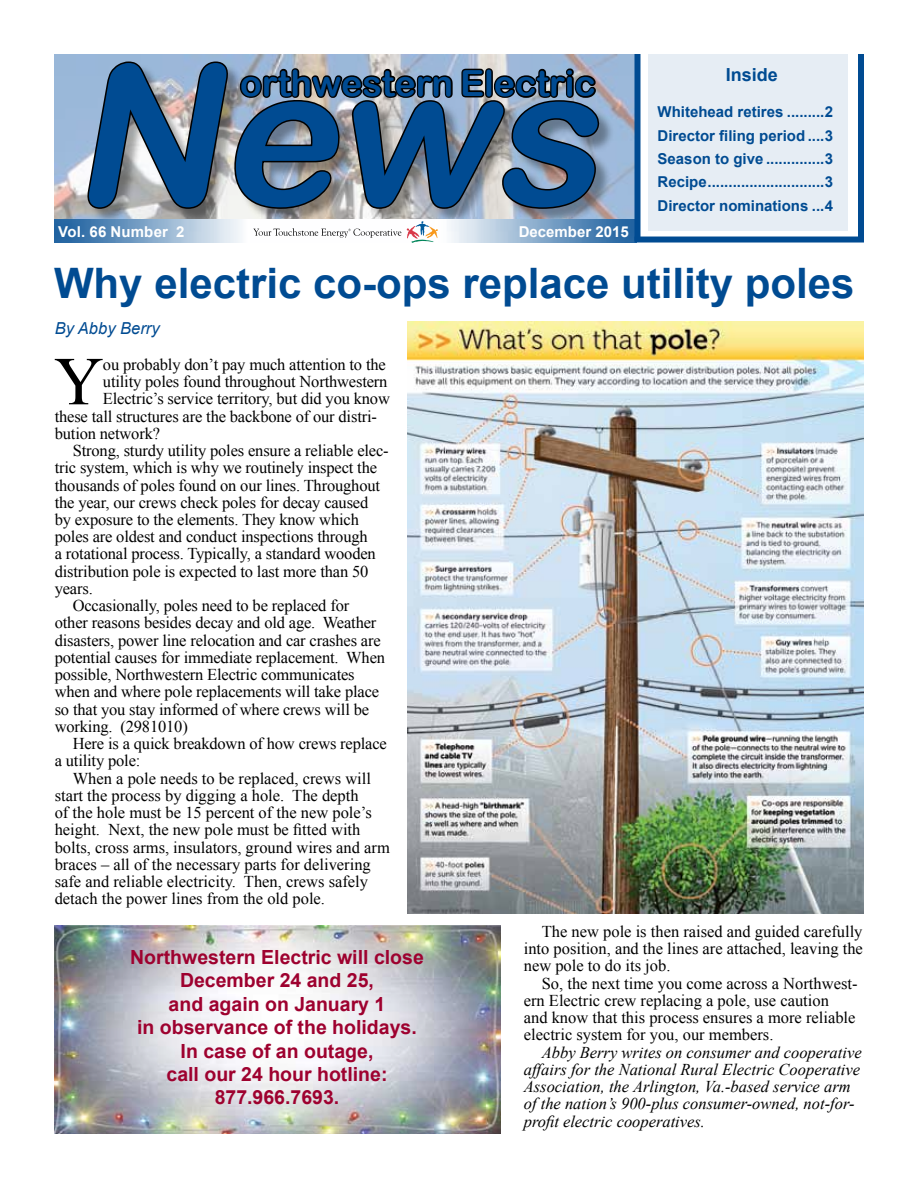
<style>
.page{position:relative;width:918px;height:1188px;background:#fff}
.page>*{position:absolute;margin:0;border:0;box-sizing:border-box;transform-origin:0 0}
.t1{font:italic 195px "Arial Rounded MT Bold";color:#004b92}
.t2{font:68.55px "Times New Roman";color:#000}
.t3{font:700 42px "Arial";color:#004b92}
.t4{font:36px "Arial Rounded MT Bold";color:#004b92}
.t5{font:700 19.5px/23.4px "Arial";color:#9e012f;text-align:center}
.t6{font:700 18px "Arial";color:#004b92}
.t7{font:16.5px/17.2px "Times New Roman";letter-spacing:-.01em;color:#000;text-align:justify}
.t8{font:italic 16.5px/17.2px "Times New Roman";color:#000}
.t9{font:italic 16.5px "Arial";color:#004b92}
.t10{font:700 15px/23.4px "Arial";color:#004b92;text-align:justify}
.t11{font:700 15px "Arial";color:#fff}
</style>
<div class="page">
<img style="left:54px;top:54px;width:580px;height:166px">
<div style="left:89px;top:63px;width:525px;height:162px;background:#000;opacity:.35"></div>
<img style="left:85px;top:59px;width:516px;height:152px">
<img style="left:54px;top:220px;width:580px;height:22px">
<svg style="left:253px;top:221px;width:185px;height:22px"></svg>
<div style="left:649px;top:54px;width:199px;height:176px;background:#e6edf4"></div>
<div style="left:634px;top:54px;width:6px;height:187px;background:#004b92"></div>
<div style="left:634px;top:237px;width:230px;height:6px;background:#004b92"></div>
<div style="left:858px;top:54px;width:6px;height:185px;background:#004b92"></div>
<img style="left:54px;top:926px;width:446px;height:208px">
<img style="left:407px;top:322px;width:457px;height:592px">
<h1 class="t1" style="left:71px;top:20px;width:567px">News</h1>
<h3 class="t4" style="left:240px;top:62px;width:358px">orthwestern Electric</h3>
<p class="t11" style="left:58px;top:221px;width:128px">Vol. 66 Number 2</p>
<p class="t11" style="left:519px;top:221px;width:112px">December 2015</p>
<p class="t6" style="left:726px;top:63px;width:54px">Inside</p>
<p class="t10" style="left:658px;top:101px;width:177px">Whitehead retires .........2<br>Director filing period ....3<br>Season to give ..............3<br>Recipe............................3<br>Director nominations ...4</p>
<h3 class="t3" style="left:54px;top:256px;width:802px">Why electric co-ops replace utility poles</h3>
<p class="t9" style="left:55px;top:318px;width:106px">By Abby Berry</p>
<h2 class="t2" style="left:54px;top:335px;width:51px">Y</h2>
<p class="t7" style="left:103px;top:355px;width:284px">ou probably don’t pay much attention to the</p>
<p class="t7" style="left:103px;top:373px;width:286px">utility poles found throughout Northwestern</p>
<p class="t7" style="left:103px;top:390px;width:288px">Electric’s service territory, but did you know</p>
<p class="t7" style="left:55px;top:407px;width:324px">these tall structures are the backbone of our distri-</p>
<p class="t7" style="left:55px;top:424px;width:107px">bution network?</p>
<p class="t7" style="left:73px;top:442px;width:318px">Strong, sturdy utility poles ensure a reliable elec-</p>
<p class="t7" style="left:55px;top:459px;width:324px">tric system, which is why we routinely inspect the</p>
<p class="t7" style="left:55px;top:476px;width:327px">thousands of poles found on our lines. Throughout</p>
<p class="t7" style="left:55px;top:493px;width:315px">the year, our crews check poles for decay caused</p>
<p class="t7" style="left:55px;top:511px;width:306px">by exposure to the elements. They know which</p>
<p class="t7" style="left:55px;top:528px;width:315px">poles are oldest and conduct inspections through</p>
<p class="t7" style="left:55px;top:545px;width:323px">a rotational process. Typically, a standard wooden</p>
<p class="t7" style="left:55px;top:562px;width:315px">distribution pole is expected to last more than 50</p>
<p class="t7" style="left:55px;top:580px;width:40px">years.</p>
<p class="t7" style="left:73px;top:597px;width:278px">Occasionally, poles need to be replaced for</p>
<p class="t7" style="left:55px;top:614px;width:323px">other reasons besides decay and old age. Weather</p>
<p class="t7" style="left:55px;top:631px;width:328px">disasters, power line relocation and car crashes are</p>
<p class="t7" style="left:55px;top:649px;width:332px">potential causes for immediate replacement. When</p>
<p class="t7" style="left:55px;top:666px;width:301px">possible, Northwestern Electric communicates</p>
<p class="t7" style="left:55px;top:683px;width:326px">when and where pole replacements will take place</p>
<p class="t7" style="left:55px;top:700px;width:316px">so that you stay informed of where crews will be</p>
<p class="t7" style="left:55px;top:718px;width:135px">working. (2981010)</p>
<p class="t7" style="left:73px;top:735px;width:316px">Here is a quick breakdown of how crews replace</p>
<p class="t7" style="left:55px;top:752px;width:87px">a utility pole:</p>
<p class="t7" style="left:73px;top:769px;width:300px">When a pole needs to be replaced, crews will</p>
<p class="t7" style="left:55px;top:786px;width:305px">start the process by digging a hole. The depth</p>
<p class="t7" style="left:55px;top:804px;width:319px">of the hole must be 15 percent of the new pole’s</p>
<p class="t7" style="left:55px;top:821px;width:307px">height. Next, the new pole must be fitted with</p>
<p class="t7" style="left:55px;top:838px;width:337px">bolts, cross arms, insulators, ground wires and arm</p>
<p class="t7" style="left:55px;top:855px;width:318px">braces – all of the necessary parts for delivering</p>
<p class="t7" style="left:55px;top:873px;width:315px">safe and reliable electricity. Then, crews safely</p>
<p class="t7" style="left:55px;top:890px;width:272px">detach the power lines from the old pole.</p>
<p class="t5" style="left:130px;top:946px;width:295px">Northwestern Electric will close<br>December 24 and 25,<br>and again on January 1<br>in observance of the holidays.<br>In case of an outage,<br>call our 24 hour hotline:<br>877.966.7693.</p>
<p class="t7" style="left:524px;top:923px;width:341px;text-indent:18px">The new pole is then raised and guided carefully into position, and the lines are attached, leaving the new pole to do its job.</p>
<p class="t7" style="left:524px;top:974px;width:335px;text-align:left;text-indent:18px">So, the next time you come across a Northwest&shy;ern Electric crew replacing a pole, use caution<br>and know that this process ensures a more reliable electric system for you, our members.</p>
<p class="t8" style="left:524px;top:1043px;width:339px;text-indent:18px">Abby Berry writes on consumer and cooperative affairs for the National Rural Electric Cooperative Association, the Arlington, Va.-based service arm of the nation’s 900-plus consumer-owned, not-for&shy;profit electric cooperatives.</p>
</div>
